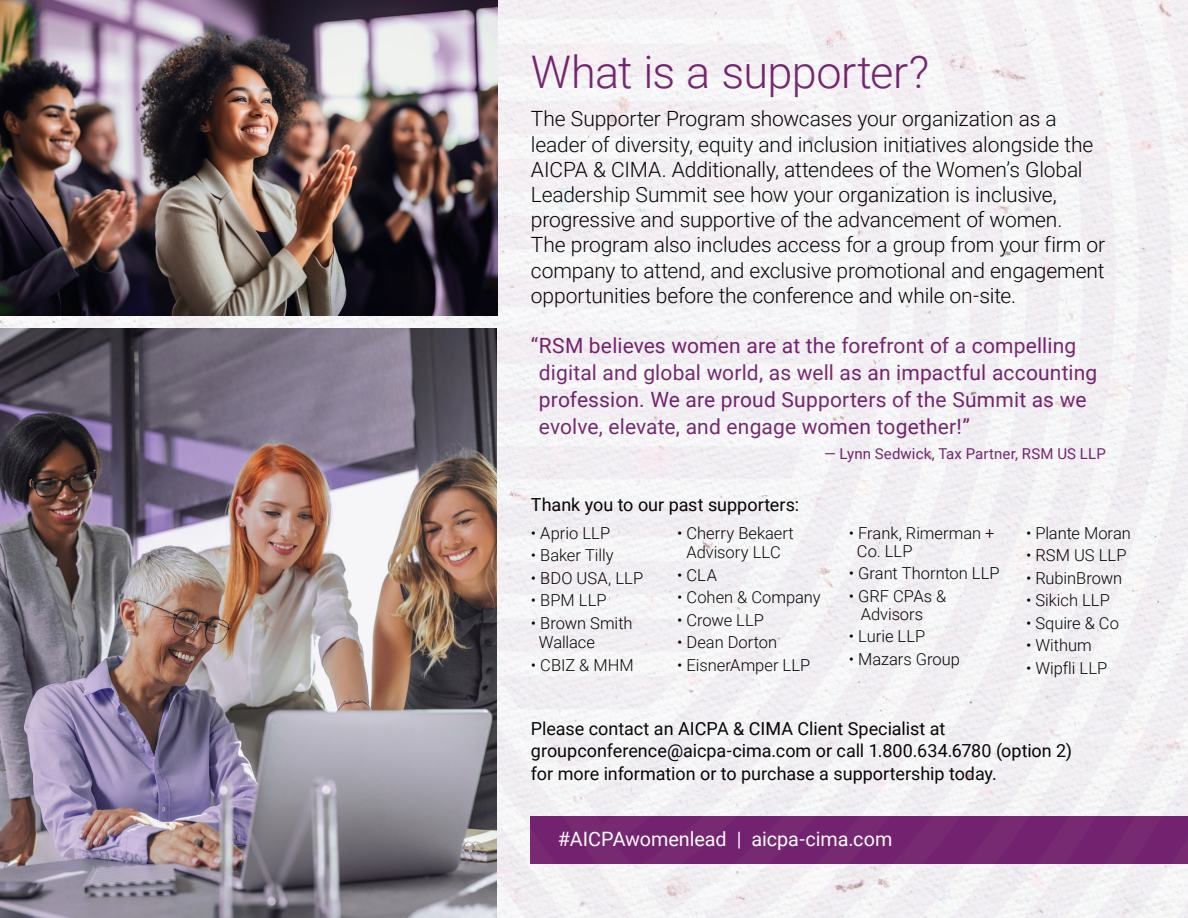
<style>
.page{position:relative;width:1188px;height:918px;background:#fff}
.page>*{position:absolute;margin:0;border:0;box-sizing:border-box;transform-origin:0 0}
.t1{font:300 45px "Roboto";letter-spacing:-.015em;color:#72226d}
.t2{font:300 21px/25.2px "Roboto";letter-spacing:-.01em;color:#000}
.t3{font:21px/27px "Roboto";letter-spacing:.005em;color:#72226d}
.t4{font:19.8px "Roboto";letter-spacing:-.005em;color:#fff}
.t5{font:18px/22.5px "Roboto";color:#000}
.t6{font:300 16.5px/19.5px "Roboto";color:#000}
.t7{font:15px "Roboto";letter-spacing:.01em;color:#72226d}
</style>
<div class="page">
<img style="left:0;top:0;width:1188px;height:918px">
<div style="left:531px;top:816px;width:657px;height:48px;background:#72226d"></div>
<img style="left:0;top:328px;width:497px;height:590px">
<img style="left:0;top:0;width:497px;height:315px">
<h1 class="t1" style="left:531px;top:40px;width:400px">What is a supporter?</h1>
<p class="t2" style="left:531px;top:106px;width:576px">The Supporter Program showcases your organization as a leader of diversity, equity and inclusion initiatives alongside the AICPA &amp; CIMA. Additionally, attendees of the Women’s Global Leadership Summit see how your organization is inclusive, progressive and supportive of the advancement of women.<br>The program also includes access for a group from your firm or company to attend, and exclusive promotional and engagement opportunities before the conference and while on-site.</p>
<p class="t3" style="left:539px;top:331px;width:560px;text-indent:-8px">“RSM believes women are at the forefront of a compelling digital and global world, as well as an impactful accounting profession. We are proud Supporters of the Summit as we evolve, elevate, and engage women together!”</p>
<p class="t7" style="left:824px;top:443px;width:283px">— Lynn Sedwick, Tax Partner, RSM US LLP</p>
<p class="t5" style="left:531px;top:493px;width:270px">Thank you to our past supporters:</p>
<p class="t6" style="left:531px;top:523px;width:81px">• Aprio LLP</p>
<p class="t6" style="left:531px;top:545px;width:84px">• Baker Tilly</p>
<p class="t6" style="left:531px;top:568px;width:114px">• BDO USA, LLP</p>
<p class="t6" style="left:531px;top:590px;width:77px">• BPM LLP</p>
<p class="t6" style="left:539px;top:613px;width:95px;text-indent:-8px">• Brown Smith<br>Wallace</p>
<p class="t6" style="left:531px;top:655px;width:104px">• CBIZ &amp; MHM</p>
<p class="t6" style="left:677px;top:523px;width:118px;text-align:center">• Cherry Bekaert<br>Advisory LLC</p>
<p class="t6" style="left:677px;top:565px;width:41px">• CLA</p>
<p class="t6" style="left:677px;top:587px;width:145px">• Cohen &amp; Company</p>
<p class="t6" style="left:677px;top:610px;width:88px">• Crowe LLP</p>
<p class="t6" style="left:677px;top:632px;width:101px">• Dean Dorton</p>
<p class="t6" style="left:677px;top:655px;width:135px">• EisnerAmper LLP</p>
<p class="t6" style="left:857px;top:523px;width:139px;line-height:18px;text-indent:-8px">• Frank, Rimerman +<br>Co. LLP</p>
<p class="t6" style="left:849px;top:563px;width:152px">• Grant Thornton LLP</p>
<p class="t6" style="left:861px;top:586px;width:87px;line-height:18px;text-indent:-12px">• GRF CPAs &amp;<br>Advisors</p>
<p class="t6" style="left:849px;top:626px;width:78px">• Lurie LLP</p>
<p class="t6" style="left:849px;top:649px;width:113px">• Mazars Group</p>
<p class="t6" style="left:1026px;top:523px;width:106px">• Plante Moran</p>
<p class="t6" style="left:1026px;top:545px;width:102px">• RSM US LLP</p>
<p class="t6" style="left:1026px;top:568px;width:98px">• RubinBrown</p>
<p class="t6" style="left:1026px;top:590px;width:85px">• Sikich LLP</p>
<p class="t6" style="left:1026px;top:613px;width:95px">• Squire &amp; Co</p>
<p class="t6" style="left:1026px;top:635px;width:67px">• Withum</p>
<p class="t6" style="left:1026px;top:658px;width:83px">• Wipfli LLP</p>
<p class="t5" style="left:531px;top:717px;width:543px">Please contact an AICPA &amp; CIMA Client Specialist at groupconference@aicpa-cima.com or call 1.800.634.6780 (option 2) for more information or to purchase a supportership today.</p>
<p class="t4" style="left:558px;top:825px;width:336px">#AICPAwomenlead | aicpa-cima.com</p>
</div>
